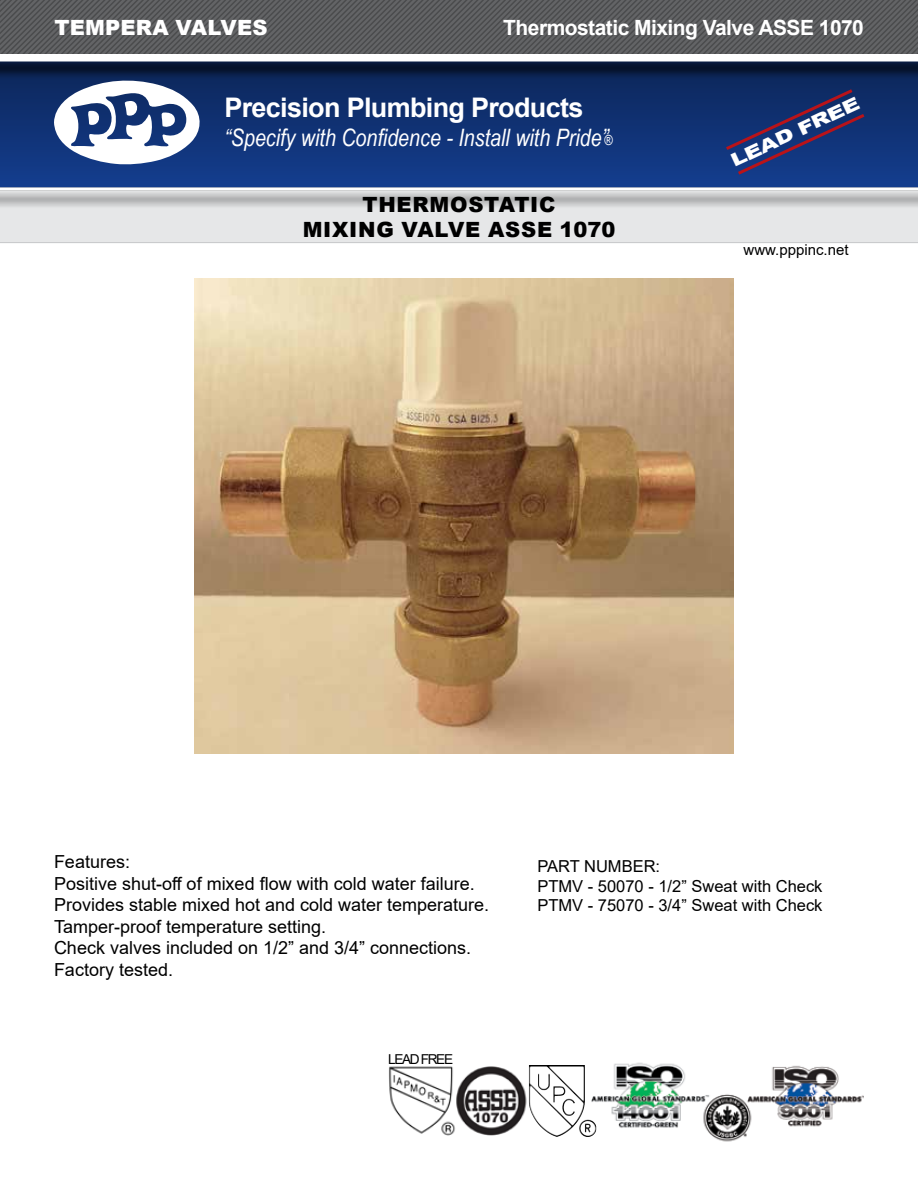
<style>
.page{position:relative;width:918px;height:1188px;background:#fff}
.page>*{position:absolute;margin:0;border:0;box-sizing:border-box;transform-origin:0 0}
.t1{font:700 27px "Arial";letter-spacing:-.025em;color:#fff}
.t2{font:italic 24px "Arial Narrow";color:#fff}
.t3{font:700 21px "Arial";letter-spacing:-.025em;color:#fff}
.t4{font:900 21px/25.2px "Arial";letter-spacing:.035em;color:#000;text-align:center}
.t5{font:900 21px "Arial";letter-spacing:.01em;color:#fff}
.t6{font:18px/21.6px "Arial";color:#000}
.t7{font:900 18px "Arial";color:#fff;scale:1.31 1}
.t8{font:16.5px/19.8px "Arial";color:#000}
.t9{font:15px "Arial";color:#000}
.t10{font:13.65px "Arial";letter-spacing:-.1em;color:#000}
.s1{font-size:13.95px}
</style>
<div class="page">
<img style="left:0;top:177px;width:918px;height:11px">
<div style="left:0;top:209px;width:918px;height:34px;background:#e6e7e8"></div>
<img style="left:195px;top:279px;width:538px;height:475px">
<div style="left:0;top:190px;width:918px;height:19px;background:#000;opacity:.75"></div>
<img style="left:462px;top:1066px;width:65px;height:69px">
<img style="left:591px;top:1062px;width:273px;height:80px">
<img style="left:529px;top:1065px;width:28px;height:72px">
<svg style="left:0;top:0;width:918px;height:177px;background:#394b72"></svg>
<img style="left:389px;top:1066px;width:73px;height:70px">
<p class="t5" style="left:54px;top:12px;width:215px">TEMPERA VALVES</p>
<p class="t3" style="left:503px;top:12px;width:362px">Thermostatic Mixing Valve ASSE 1070</p>
<h1 class="t1" style="left:224px;top:88px;width:361px">Precision Plumbing Products</h1>
<h2 class="t2" style="left:224px;top:121px;width:390px">“Specify with Confidence - Install with Pride”<span class="s1">®</span></h2>
<p class="t4" style="left:303px;top:191px;width:314px">THERMOSTATIC<br>MIXING VALVE ASSE 1070</p>
<p class="t7" style="left:726px;top:149px;width:108px;rotate:-25deg">LEAD FREE</p>
<p class="t9" style="left:744px;top:240px;width:107px">www.pppinc.net</p>
<p class="t6" style="left:54px;top:851px;width:437px">Features:<br>Positive shut-off of mixed flow with cold water failure.<br>Provides stable mixed hot and cold water temperature.<br>Tamper-proof temperature setting.<br>Check valves included on 1/2” and 3/4” connections.<br>Factory tested.</p>
<p class="t8" style="left:537px;top:856px;width:287px">PART NUMBER:<br>PTMV - 50070 - 1/2” Sweat with Check<br>PTMV - 75070 - 3/4” Sweat with Check</p>
<p class="t10" style="left:388px;top:1050px;width:66px">LEAD FREE</p>
</div>
